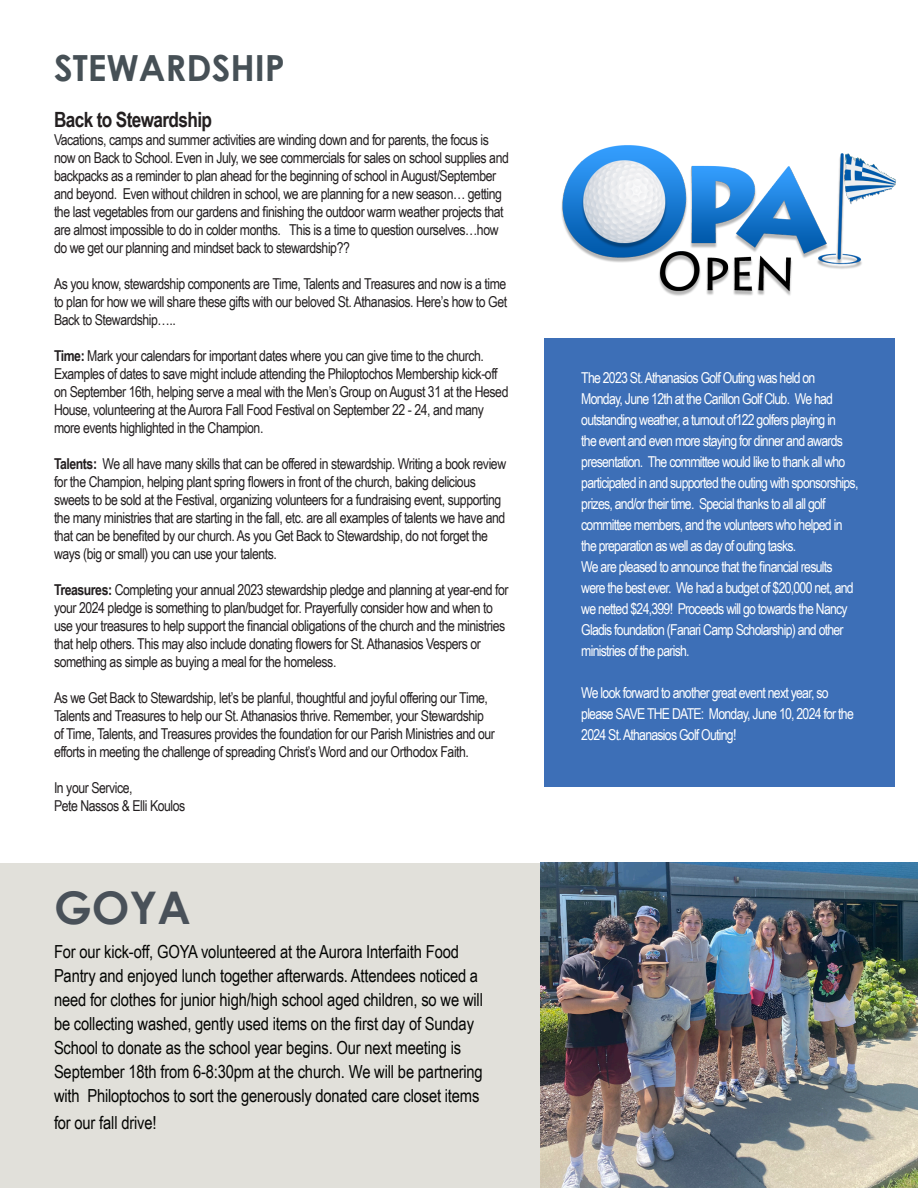
<style>
.page{position:relative;width:918px;height:1188px;background:#fff}
.page>*{position:absolute;margin:0;border:0;box-sizing:border-box;transform-origin:0 0}
.t1{font:700 45px "Century Gothic";color:#495159}
.t2{font:700 36px "Century Gothic";color:#465056}
.t3{font:700 21px "Arial Narrow";letter-spacing:-.03em;color:#231f20}
.t4{font:18px/24px "Arial Narrow";letter-spacing:-.01em;color:#040503}
.t5{font:15px/18px "Arial Narrow";letter-spacing:-.03em;color:#231f20}
.t6{font:15px/21px "Arial Narrow";letter-spacing:-.05em;color:#fff}
.s1{font-weight:700}
</style>
<div class="page">
<div style="left:0;top:863px;width:918px;height:325px;background:#e1e0da"></div>
<div style="left:544px;top:338px;width:351px;height:448px;background:#3d6fb7"></div>
<img style="left:561px;top:145px;width:335px;height:151px">
<img style="left:540px;top:863px;width:378px;height:325px">
<p class="t2" style="left:54px;top:41px;width:233px">STEWARDSHIP</p>
<p class="t3" style="left:54px;top:104px;width:160px">Back to Stewardship</p>
<p class="t5" style="left:54px;top:130px;width:456px">Vacations, camps and summer activities are winding down and for parents, the focus is now on Back to School. Even in July, we see commercials for sales on school supplies and backpacks as a reminder to plan ahead for the beginning of school in August/September and beyond. Even without children in school, we are planning for a new season… getting the last vegetables from our gardens and finishing the outdoor warm weather projects that are almost impossible to do in colder months. This is a time to question ourselves…how do we get our planning and mindset back to stewardship??</p>
<p class="t5" style="left:54px;top:274px;width:455px;text-align:justify">As you know, stewardship components are Time, Talents and Treasures and now is a time to plan for how we will share these gifts with our beloved St. Athanasios. Here’s how to Get Back to Stewardship…..</p>
<p class="t5" style="left:54px;top:346px;width:456px"><span class="s1">Time:</span> Mark your calendars for important dates where you can give time to the church.<br>Examples of dates to save might include attending the Philoptochos Membership kick-off on September 16th, helping serve a meal with the Men’s Group on August 31 at the Hesed House, volunteering at the Aurora Fall Food Festival on September 22 - 24, and many more events highlighted in the Champion.</p>
<p class="t5" style="left:54px;top:454px;width:454px"><span class="s1">Talents:</span> We all have many skills that can be offered in stewardship. Writing a book review for the Champion, helping plant spring flowers in front of the church, baking delicious sweets to be sold at the Festival, organizing volunteers for a fundraising event, supporting the many ministries that are starting in the fall, etc. are all examples of talents we have and that can be benefited by our church. As you Get Back to Stewardship, do not forget the ways (big or small) you can use your talents.</p>
<p class="t5" style="left:54px;top:580px;width:456px"><span class="s1">Treasures:</span> Completing your annual 2023 stewardship pledge and planning at year-end for your 2024 pledge is something to plan/budget for. Prayerfully consider how and when to use your treasures to help support the financial obligations of the church and the ministries that help others. This may also include donating flowers for St. Athanasios Vespers or something as simple as buying a meal for the homeless.</p>
<p class="t5" style="left:54px;top:688px;width:443px">As we Get Back to Stewardship, let’s be planful, thoughtful and joyful offering our Time, Talents and Treasures to help our St. Athanasios thrive. Remember, your Stewardship of Time, Talents, and Treasures provides the foundation for our Parish Ministries and our efforts in meeting the challenge of spreading Christ’s Word and our Orthodox Faith.</p>
<p class="t5" style="left:54px;top:778px;width:80px">In your Service,</p>
<p class="t5" style="left:54px;top:796px;width:133px">Pete Nassos &amp; Elli Koulos</p>
<p class="t1" style="left:54px;top:874px;width:138px">GOYA</p>
<p class="t4" style="left:54px;top:939px;width:430px">For our kick-off, GOYA volunteered at the Aurora Interfaith Food Pantry and enjoyed lunch together afterwards. Attendees noticed a need for clothes for junior high/high school aged children, so we will be collecting washed, gently used items on the first day of Sunday School to donate as the school year begins. Our next meeting is September 18th from 6-8:30pm at the church. We will be partnering with Philoptochos to sort the generously donated care closet items</p>
<p class="t4" style="left:54px;top:1110px;width:104px">for our fall drive!</p>
<p class="t6" style="left:581px;top:366px;width:279px">The 2023 St. Athanasios Golf Outing was held on Monday, June 12th at the Carillon Golf Club. We had outstanding weather, a turnout of122 golfers playing in<br>the event and even more staying for dinner and awards presentation. The committee would like to thank all who participated in and supported the outing with sponsorships, prizes, and/or their time. Special thanks to all all golf committee members, and the volunteers who helped in the preparation as well as day of outing tasks.</p>
<p class="t6" style="left:581px;top:555px;width:274px">We are pleased to announce that the financial results were the best ever. We had a budget of $20,000 net, and we netted $24,399! Proceeds will go towards the Nancy Gladis foundation (Fanari Camp Scholarship) and other ministries of the parish.</p>
<p class="t6" style="left:581px;top:681px;width:274px">We look forward to another great event next year, so please SAVE THE DATE: Monday, June 10, 2024 for the<br>2024 St. Athanasios Golf Outing!</p>
</div>
